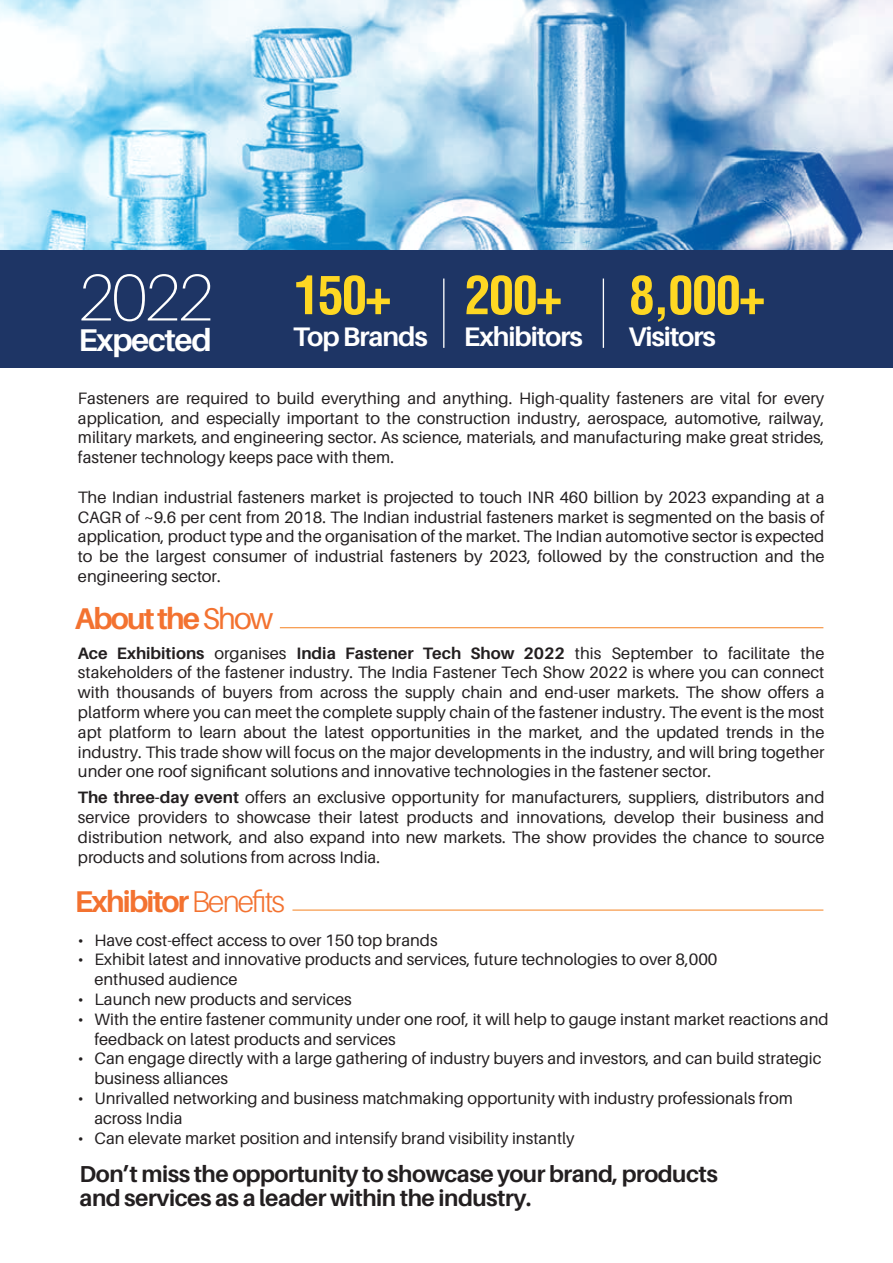
<style>
.page{position:relative;width:893px;height:1263px;background:#fff}
.page>*{position:absolute;margin:0;border:0;box-sizing:border-box;transform-origin:0 0}
.t1{font:100 66px "Aileron";color:#fff}
.t2{font:700 condensed 51.75px "Helvetica LT Std";letter-spacing:-.04em;color:#fed723}
.t3{font:700 31.5px "Aileron";letter-spacing:-.04em;color:#fff}
.t4{font:700 30px "Aileron";letter-spacing:-.06em;color:#f37230}
.t5{font:700 26.85px "Aileron";letter-spacing:-.04em;color:#fff}
.t6{font:700 23.1px/23.5px "Aileron";letter-spacing:-.02em;color:#231f20}
.t7{font:16.5px/19.8px "Aileron";color:#231f20;text-align:justify}
.s1{font-family:"Helvetica LT Std";font-weight:700;font-stretch:condensed;font-size:51.75px;color:#fed723}
.s2{font-weight:400}
.s3{font-weight:700}
.s4{font-weight:300}
</style>
<div class="page">
<svg style="left:0;top:0;width:893px;height:250px;background:#a5cde6"></svg>
<hr style="left:292px;top:910px;width:531px;height:1px;background:#f58220">
<hr style="left:280px;top:627px;width:543px;height:1px;background:#f58220">
<div style="left:0;top:250px;width:893px;height:118px;background:#1e3565"></div>
<hr style="left:443px;top:278px;width:1px;height:70px;background:#fff">
<hr style="left:603px;top:278px;width:1px;height:70px;background:#fff">
<h1 class="t1" style="left:78px;top:261px;width:314px">2022 <span class="s1">150+</span></h1>
<h3 class="t3" style="left:78px;top:322px;width:135px">Expected</h3>
<h3 class="t5" style="left:293px;top:321px;width:136px">Top Brands</h3>
<h2 class="t2" style="left:465px;top:263px;width:99px">200+</h2>
<h3 class="t5" style="left:464px;top:321px;width:120px">Exhibitors</h3>
<h2 class="t2" style="left:629px;top:263px;width:138px">8,000+</h2>
<h3 class="t5" style="left:628px;top:321px;width:89px">Visitors</h3>
<p class="t7" style="left:78px;top:388px;width:748px">Fasteners are required to build everything and anything. High-quality fasteners are vital for every application, and especially important to the construction industry, aerospace, automotive, railway, military markets, and engineering sector. As science, materials, and manufacturing make great strides, fastener technology keeps pace with them.</p>
<p class="t7" style="left:78px;top:487px;width:748px">The Indian industrial fasteners market is projected to touch INR 460 billion by 2023 expanding at a CAGR of ~9.6 per cent from 2018. The Indian industrial fasteners market is segmented on the basis of application, product type and the organisation of the market. The Indian automotive sector is expected to be the largest consumer of industrial fasteners by 2023, followed by the construction and the engineering sector.</p>
<h3 class="t4" style="left:75px;top:602px;width:200px">About the <span class="s2">Show</span></h3>
<p class="t7" style="left:78px;top:643px;width:748px"><span class="s3">Ace Exhibitions</span> organises <span class="s3">India Fastener Tech Show 2022</span> this September to facilitate the stakeholders of the fastener industry. The India Fastener Tech Show 2022 is where you can connect with thousands of buyers from across the supply chain and end-user markets. The show offers a platform where you can meet the complete supply chain of the fastener industry. The event is the most apt platform to learn about the latest opportunities in the market, and the updated trends in the industry. This trade show will focus on the major developments in the industry, and will bring together under one roof significant solutions and innovative technologies in the fastener sector.</p>
<p class="t7" style="left:78px;top:788px;width:748px"><span class="s3">The three-day event</span> offers an exclusive opportunity for manufacturers, suppliers, distributors and service providers to showcase their latest products and innovations, develop their business and distribution network, and also expand into new markets. The show provides the chance to source products and solutions from across India.</p>
<h3 class="t4" style="left:75px;top:885px;width:212px">Exhibitor <span class="s4">Benefits</span></h3>
<p class="t7" style="left:78px;top:930px;width:361px">• Have cost-effect access to over 150 top brands</p>
<p class="t7" style="left:94px;top:950px;width:625px;text-indent:-17px">• Exhibit latest and innovative products and services, future technologies to over 8,000 enthused audience</p>
<p class="t7" style="left:78px;top:989px;width:275px">• Launch new products and services</p>
<p class="t7" style="left:94px;top:1009px;width:736px;text-indent:-17px">• With the entire fastener community under one roof, it will help to gauge instant market reactions and feedback on latest products and services</p>
<p class="t7" style="left:94px;top:1049px;width:729px;text-indent:-17px">• Can engage directly with a large gathering of industry buyers and investors, and can build strategic business alliances</p>
<p class="t7" style="left:94px;top:1088px;width:700px;text-indent:-17px">• Unrivalled networking and business matchmaking opportunity with industry professionals from across India</p>
<p class="t7" style="left:78px;top:1128px;width:498px">• Can elevate market position and intensify brand visibility instantly</p>
<h3 class="t6" style="left:80px;top:1162px;width:640px">Don’t miss the opportunity to showcase your brand, products and services as a leader within the industry.</h3>
</div>
